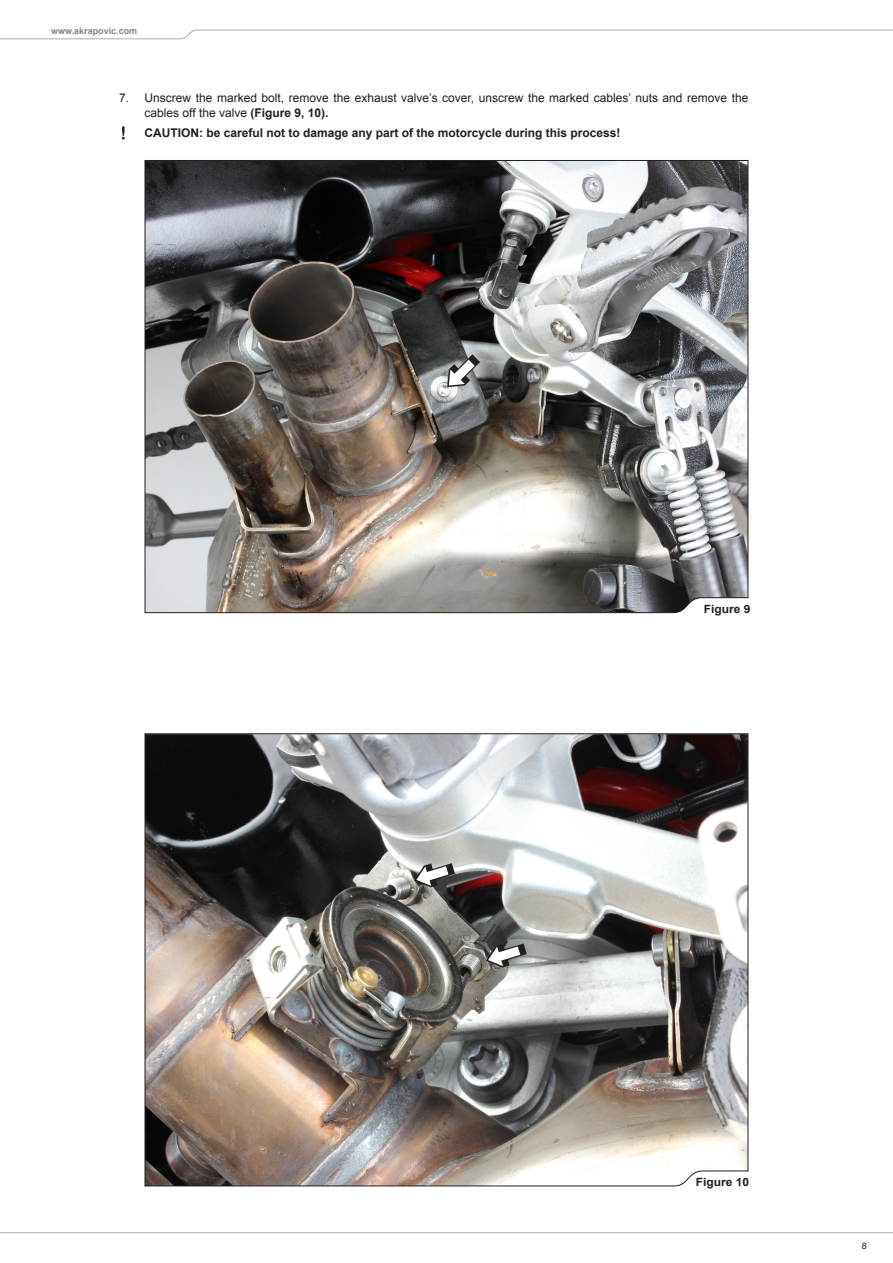
<style>
.page{position:relative;width:893px;height:1263px;background:#fff}
.page>*{position:absolute;margin:0;border:0;box-sizing:border-box;transform-origin:0 0}
.body_txt_bold{font:12px/14.4px "Arial";color:#231f20}
.body_txt_bullets{font:700 12px "Arial";color:#231f20}
.body_txt_bold-2{font:700 11.4px "Arial";color:#231f20;scale:1.05 1}
.t1{font:700 9px "Arial";color:#808285}
.t2{font:9px "Arial";color:#231f20}
.s1{font-weight:700}
</style>
<div class="page">
<svg style="left:0;top:29px;width:893px;height:10px"></svg>
<svg style="left:0;top:1232px;width:893px;height:2px;background:#d3d3d5"></svg>
<svg style="left:122px;top:126px;width:3px;height:13px"></svg>
<img style="left:144px;top:160px;width:605px;height:453px">
<img style="left:144px;top:733px;width:605px;height:454px">
<svg style="left:447px;top:354px;width:33px;height:33px"></svg>
<svg style="left:486px;top:943px;width:41px;height:24px"></svg>
<svg style="left:414px;top:863px;width:41px;height:24px"></svg>
<p class="t1" style="left:51px;top:25px;width:88px">www.akrapovic.com</p>
<p class="body_txt_bold" style="left:119px;top:91px;width:12px">7.</p>
<p class="body_txt_bold" style="left:145px;top:91px;width:605px">Unscrew the marked bolt, remove the exhaust valve’s cover, unscrew the marked cables’ nuts and remove the cables off the valve <span class="s1">(Figure 9, 10).</span></p>
<p class="body_txt_bullets" style="left:145px;top:125px;width:478px">CAUTION: be careful not to damage any part of the motorcycle during this process!</p>
<p class="body_txt_bold-2" style="left:704px;top:601px;width:46px">Figure 9</p>
<p class="body_txt_bold-2" style="left:696px;top:1175px;width:52px">Figure 10</p>
<p class="t2" style="left:862px;top:1240px;width:7px">8</p>
</div>
